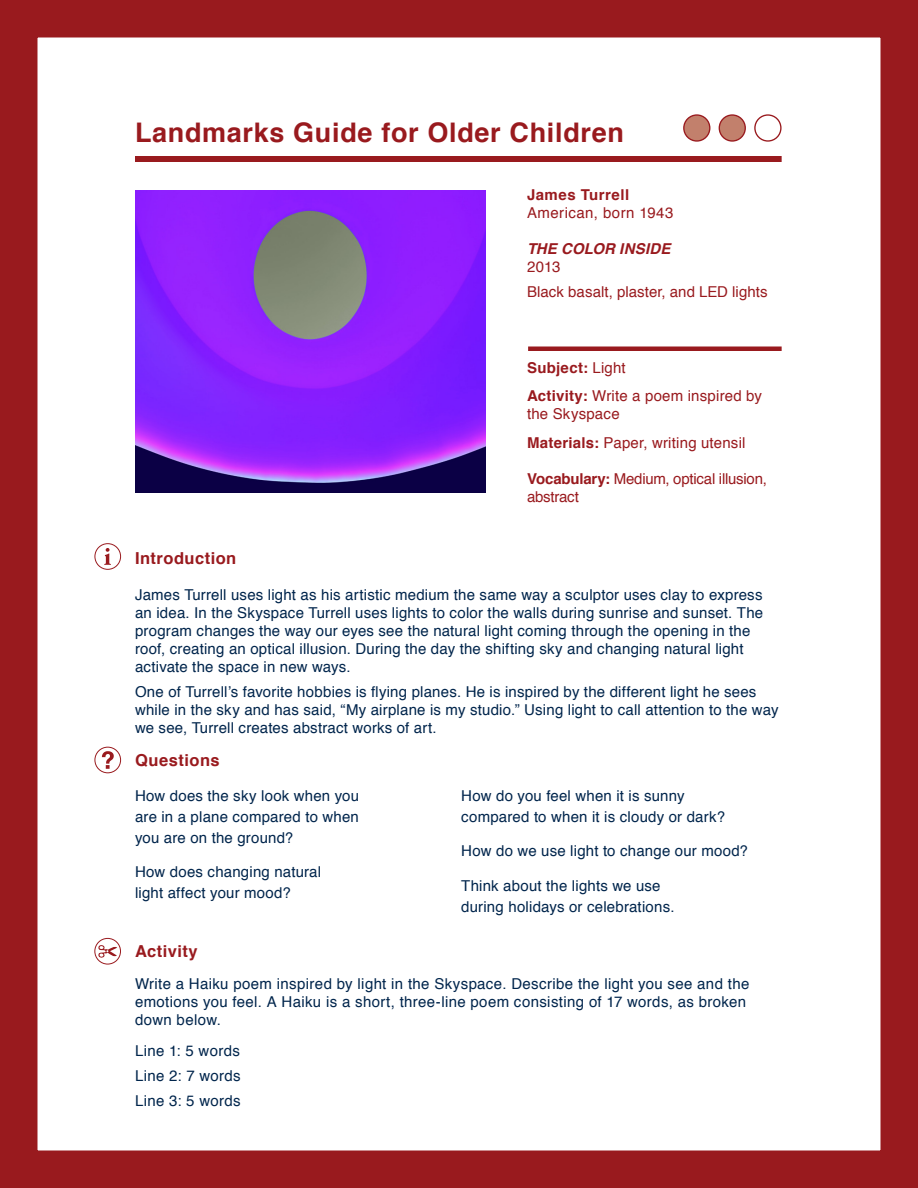
<style>
.page{position:relative;width:918px;height:1188px;background:#fff}
.page>*{position:absolute;margin:0;border:0;box-sizing:border-box;transform-origin:0 0}
.t1{font:700 27px "Helvetica";letter-spacing:.025em;color:#991a1e}
.Paragraph_Style_1{font:700 16.5px "Helvetica";letter-spacing:.025em;color:#991a1e}
.Paragraph_Style_1-2{font:15px/18px "Helvetica";letter-spacing:.015em;color:#00254c}
.Paragraph_Style_1-3{font:15px/18px "Helvetica";letter-spacing:.005em;color:#991a1e}
.Paragraph_Style_1-4{font:15px/18px "Helvetica";letter-spacing:-.015em;color:#991a1e}
.Paragraph_Style_1-5{font:700 15px "Helvetica";letter-spacing:.025em;color:#991a1e}
.Paragraph_Style_1-6{font:15px "Helvetica";letter-spacing:.03em;color:#991a1e}
.Paragraph_Style_1-7{font:italic 700 15px "Helvetica";letter-spacing:.01em;color:#991a1e}
.s1{font-weight:400}
.s2{font-weight:700}
</style>
<div class="page">
<div style="left:0;top:0;width:918px;height:1188px;border:38px solid #991a1e"></div>
<div style="left:95px;top:543px;width:26px;height:27px;border:1px solid #991a1e;border-radius:50%"></div>
<svg style="left:104px;top:548px;width:7px;height:17px"></svg>
<div style="left:95px;top:747px;width:26px;height:26px;border:1px solid #991a1e;border-radius:50%"></div>
<svg style="left:102px;top:751px;width:12px;height:18px"></svg>
<div style="left:684px;top:115px;width:26px;height:26px;background:#c2806c;border-radius:50%"></div>
<div style="left:683px;top:114px;width:27px;height:28px;border:1px solid #991a1e;border-radius:50%"></div>
<div style="left:719px;top:115px;width:26px;height:26px;background:#c2806c;border-radius:50%"></div>
<div style="left:719px;top:114px;width:27px;height:28px;border:1px solid #991a1e;border-radius:50%"></div>
<div style="left:754px;top:114px;width:28px;height:28px;border:1px solid #991a1e;border-radius:50%"></div>
<svg style="left:97px;top:944px;width:20px;height:15px"></svg>
<div style="left:95px;top:938px;width:26px;height:26px;border:1px solid #991a1e;border-radius:50%"></div>
<img style="left:135px;top:190px;width:351px;height:302px">
<div style="left:528px;top:346px;width:254px;height:5px;background:#991a1e"></div>
<div style="left:135px;top:156px;width:647px;height:6px;background:#991a1e"></div>
<p class="t1" style="left:135px;top:110px;width:490px">Landmarks Guide for Older Children</p>
<p class="Paragraph_Style_1-5" style="left:527px;top:183px;width:104px">James Turrell</p>
<p class="Paragraph_Style_1-6" style="left:527px;top:201px;width:148px">American, born 1943</p>
<p class="Paragraph_Style_1-7" style="left:527px;top:237px;width:145px">THE COLOR INSIDE</p>
<p class="Paragraph_Style_1-3" style="left:527px;top:258px;width:35px">2013</p>
<p class="Paragraph_Style_1-3" style="left:527px;top:283px;width:242px">Black basalt, plaster, and LED lights</p>
<p class="Paragraph_Style_1-5" style="left:527px;top:355px;width:100px">Subject: <span class="s1">Light</span></p>
<p class="Paragraph_Style_1-3" style="left:527px;top:387px;width:237px"><span class="s2">Activity:</span> Write a poem inspired by the Skyspace</p>
<p class="Paragraph_Style_1-3" style="left:527px;top:434px;width:220px"><span class="s2">Materials:</span> Paper, writing utensil</p>
<p class="Paragraph_Style_1-4" style="left:527px;top:470px;width:241px"><span class="s2">Vocabulary:</span> Medium, optical illusion, abstract</p>
<p class="Paragraph_Style_1" style="left:135px;top:545px;width:103px">Introduction</p>
<p class="Paragraph_Style_1-2" style="left:135px;top:587px;width:630px">James Turrell uses light as his artistic medium the same way a sculptor uses clay to express an idea. In the Skyspace Turrell uses lights to color the walls during sunrise and sunset. The program changes the way our eyes see the natural light coming through the opening in the roof, creating an optical illusion. During the day the shifting sky and changing natural light activate the space in new ways.</p>
<p class="Paragraph_Style_1-2" style="left:135px;top:683px;width:645px">One of Turrell’s favorite hobbies is flying planes. He is inspired by the different light he sees while in the sky and has said, “My airplane is my studio.” Using light to call attention to the way we see, Turrell creates abstract works of art.</p>
<p class="Paragraph_Style_1" style="left:135px;top:747px;width:86px">Questions</p>
<p class="Paragraph_Style_1-2" style="left:135px;top:785px;width:226px;line-height:21px;text-align:justify">How does the sky look when you are in a plane compared to when you are on the ground?</p>
<p class="Paragraph_Style_1-2" style="left:135px;top:862px;width:188px;line-height:21px">How does changing natural light affect your mood?</p>
<p class="Paragraph_Style_1-2" style="left:461px;top:785px;width:265px;line-height:21px">How do you feel when it is sunny compared to when it is cloudy or dark?</p>
<p class="Paragraph_Style_1-2" style="left:461px;top:842px;width:288px">How do we use light to change our mood?</p>
<p class="Paragraph_Style_1-2" style="left:461px;top:875px;width:215px;line-height:21px">Think about the lights we use during holidays or celebrations.</p>
<p class="Paragraph_Style_1" style="left:135px;top:938px;width:64px">Activity</p>
<p class="Paragraph_Style_1-2" style="left:135px;top:975px;width:616px">Write a Haiku poem inspired by light in the Skyspace. Describe the light you see and the emotions you feel. A Haiku is a short, three-line poem consisting of 17 words, as broken down below.</p>
<p class="Paragraph_Style_1-2" style="left:135px;top:1042px;width:106px">Line 1: 5 words</p>
<p class="Paragraph_Style_1-2" style="left:135px;top:1067px;width:107px">Line 2: 7 words</p>
<p class="Paragraph_Style_1-2" style="left:135px;top:1092px;width:107px">Line 3: 5 words</p>
</div>
